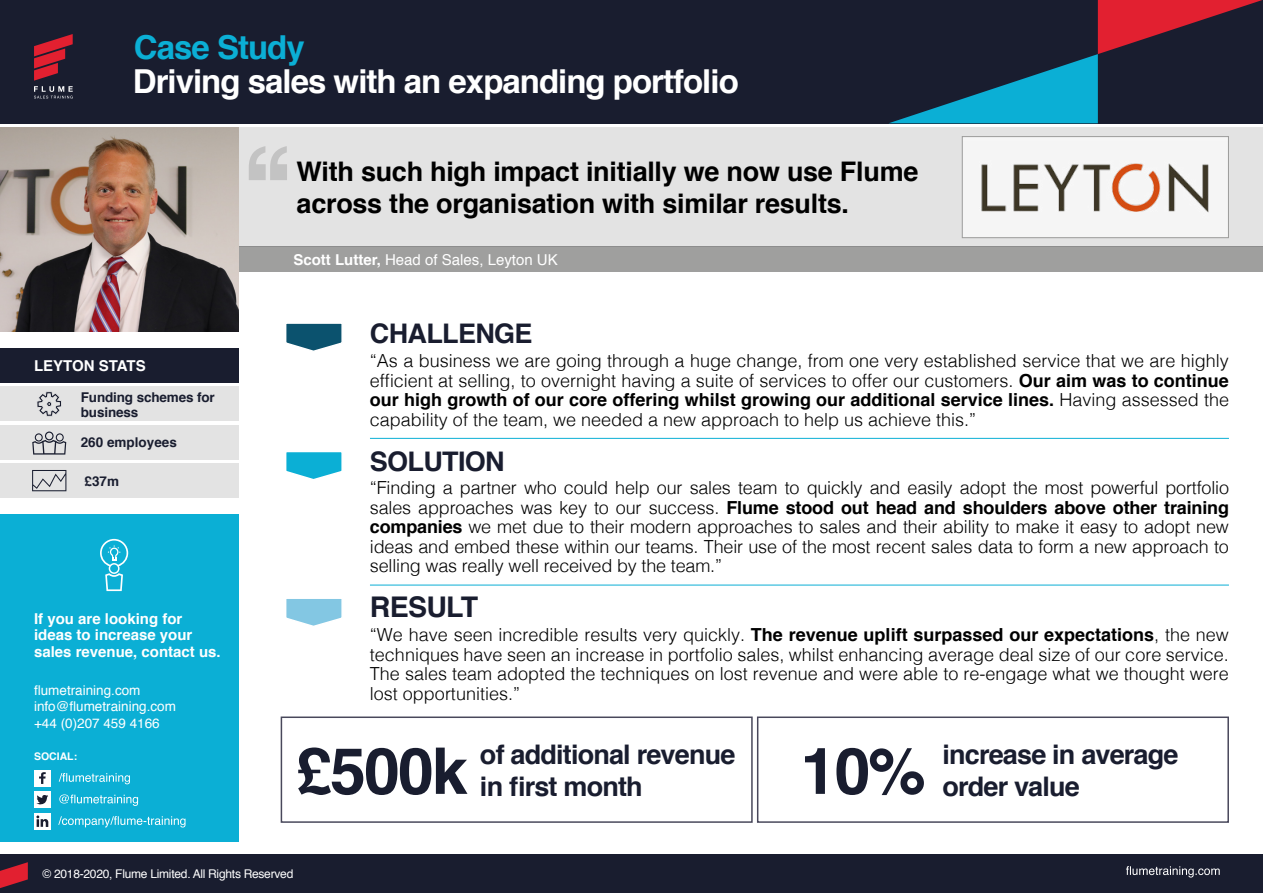
<style>
.page{position:relative;width:1263px;height:893px;background:#fff}
.page>*{position:absolute;margin:0;border:0;box-sizing:border-box;transform-origin:0 0}
.t1{font:700 64.5px "Helvetica";letter-spacing:-.03em;color:#191d2f}
.t2{font:700 33px "Helvetica";letter-spacing:-.03em;color:#fff}
.t3{font:700 33px "Helvetica";letter-spacing:-.03em;color:#0bafd5}
.t4{font:700 28.5px "Helvetica";letter-spacing:-.025em;color:#191d2f}
.t5{font:700 27px/32.4px "Helvetica";letter-spacing:-.01em;color:#000}
.t6{font:700 27px/31.5px "Helvetica";letter-spacing:-.03em;color:#191d2f}
.t7{font:300 18px/19.5px "Helvetica";color:#000;text-align:justify}
.t8{font:700 15px/16.5px "Helvetica";color:#fff}
.t9{font:15px "Helvetica";color:#fff}
.t10{font:13.5px/16.5px "Helvetica";color:#fff}
.t11{font:700 13.5px/15px "Helvetica";letter-spacing:-.01em;color:#191d2f}
.t12{font:12px "Helvetica";letter-spacing:-.02em;color:#fff}
.t13{font:700 10.5px "Helvetica";color:#fff}
.s1{font-weight:700}
</style>
<div class="page">
<div style="left:0;top:855px;width:1263px;height:38px;background:#191d2f"></div>
<svg style="left:0;top:862px;width:28px;height:26px"></svg>
<div style="left:0;top:0;width:1263px;height:123px;background:#191d2f"></div>
<svg style="left:34px;top:34px;width:39px;height:65px"></svg>
<svg style="left:890px;top:0;width:372px;height:123px"></svg>
<svg style="left:1126px;top:866px;width:94px;height:11px"></svg>
<div style="left:0;top:128px;width:1263px;height:119px;background:#e3e3e3"></div>
<div style="left:238px;top:247px;width:1025px;height:25px;background:#9f9f9e"></div>
<img style="left:964px;top:138px;width:263px;height:98px">
<div style="left:962px;top:136px;width:267px;height:102px;border:1px solid #9d9d9c"></div>
<div style="left:0;top:349px;width:238px;height:34px;background:#191d2f"></div>
<div style="left:0;top:387px;width:238px;height:34px;background:#e3e3e3"></div>
<div style="left:0;top:425px;width:238px;height:34px;background:#e3e3e3"></div>
<div style="left:0;top:463px;width:238px;height:34px;background:#e3e3e3"></div>
<div style="left:0;top:514px;width:238px;height:328px;background:#0bafd5"></div>
<img style="left:0;top:128px;width:238px;height:204px">
<svg style="left:249px;top:146px;width:38px;height:34px"></svg>
<svg style="left:32px;top:431px;width:34px;height:24px"></svg>
<svg style="left:32px;top:470px;width:34px;height:21px"></svg>
<svg style="left:37px;top:391px;width:25px;height:26px"></svg>
<svg style="left:100px;top:539px;width:28px;height:52px"></svg>
<svg style="left:59px;top:773px;width:71px;height:11px"></svg>
<div style="left:34px;top:770px;width:17px;height:16px;background:#fff"></div>
<svg style="left:39px;top:772px;width:7px;height:12px"></svg>
<svg style="left:59px;top:794px;width:79px;height:12px"></svg>
<div style="left:34px;top:791px;width:17px;height:17px;background:#fff"></div>
<svg style="left:37px;top:795px;width:11px;height:10px"></svg>
<svg style="left:58px;top:816px;width:128px;height:11px"></svg>
<div style="left:34px;top:813px;width:17px;height:17px;background:#fff"></div>
<svg style="left:36px;top:815px;width:12px;height:12px"></svg>
<div style="left:281px;top:716px;width:472px;height:107px;background:#fff;border:2px solid #49485b"></div>
<div style="left:757px;top:716px;width:472px;height:107px;background:#fff;border:2px solid #49485b"></div>
<hr style="left:370px;top:438px;width:859px;height:1px;background:#0bafd5">
<hr style="left:370px;top:585px;width:859px;height:1px;background:#0bafd5">
<svg style="left:286px;top:323px;width:56px;height:28px;background:#3d758b"></svg>
<svg style="left:286px;top:599px;width:56px;height:27px"></svg>
<svg style="left:286px;top:452px;width:56px;height:27px;background:#35bcdc"></svg>
<h2 class="t3" style="left:134px;top:21px;width:172px">Case Study</h2>
<h2 class="t2" style="left:133px;top:55px;width:607px">Driving sales with an expanding portfolio</h2>
<h3 class="t5" style="left:297px;top:156px;width:623px">With such high impact initially we now use Flume across the organisation with similar results.</h3>
<p class="t8" style="left:34px;top:357px;width:113px">LEYTON STATS</p>
<p class="t11" style="left:81px;top:389px;width:136px">Funding schemes for business</p>
<p class="t11" style="left:81px;top:435px;width:98px">260 employees</p>
<p class="t11" style="left:85px;top:473px;width:36px">£37m</p>
<p class="t8" style="left:34px;top:610px;width:188px">If you are looking for ideas to increase your sales revenue, contact us.</p>
<p class="t10" style="left:34px;top:682px;width:143px">flumetraining.com info@flumetraining.com +44 (0)207 459 4166</p>
<p class="t13" style="left:34px;top:748px;width:45px">SOCIAL:</p>
<p class="t9" style="left:293px;top:248px;width:266px"><span class="s1">Scott Lutter,</span> Head of Sales, Leyton UK</p>
<h3 class="t6" style="left:370px;top:318px;width:164px">CHALLENGE</h3>
<p class="t7" style="left:370px;top:350px;width:860px">“As a business we are going through a huge change, from one very established service that we are highly efficient at selling, to overnight having a suite of services to offer our customers. <span class="s1">Our aim was to continue our high growth of our core offering whilst growing our additional service lines.</span> Having assessed the capability of the team, we needed a new approach to help us achieve this.”</p>
<h3 class="t6" style="left:370px;top:446px;width:136px">SOLUTION</h3>
<p class="t7" style="left:370px;top:477px;width:860px">“Finding a partner who could help our sales team to quickly and easily adopt the most powerful portfolio sales approaches was key to our success. <span class="s1">Flume stood out head and shoulders above other training companies</span> we met due to their modern approaches to sales and their ability to make it easy to adopt new ideas and embed these within our teams. Their use of the most recent sales data to form a new approach to selling was really well received by the team.”</p>
<h3 class="t4" style="left:370px;top:584px;width:110px">RESULT</h3>
<p class="t7" style="left:370px;top:624px;width:860px">“We have seen incredible results very quickly. <span class="s1">The revenue uplift surpassed our expectations</span>, the new techniques have seen an increase in portfolio sales, whilst enhancing average deal size of our core service.<br>The sales team adopted the techniques on lost revenue and were able to re-engage what we thought were lost opportunities.”</p>
<h3 class="t6" style="left:480px;top:739px;width:257px">of additional revenue in first month</h3>
<h3 class="t6" style="left:942px;top:739px;width:238px">increase in average</h3>
<h1 class="t1" style="left:296px;top:719px;width:173px">£500k</h1>
<h1 class="t1" style="left:800px;top:719px;width:127px">10%</h1>
<h3 class="t6" style="left:942px;top:771px;width:139px">order value</h3>
<p class="t12" style="left:43px;top:865px;width:252px">© 2018-2020, Flume Limited. All Rights Reserved</p>
</div>
